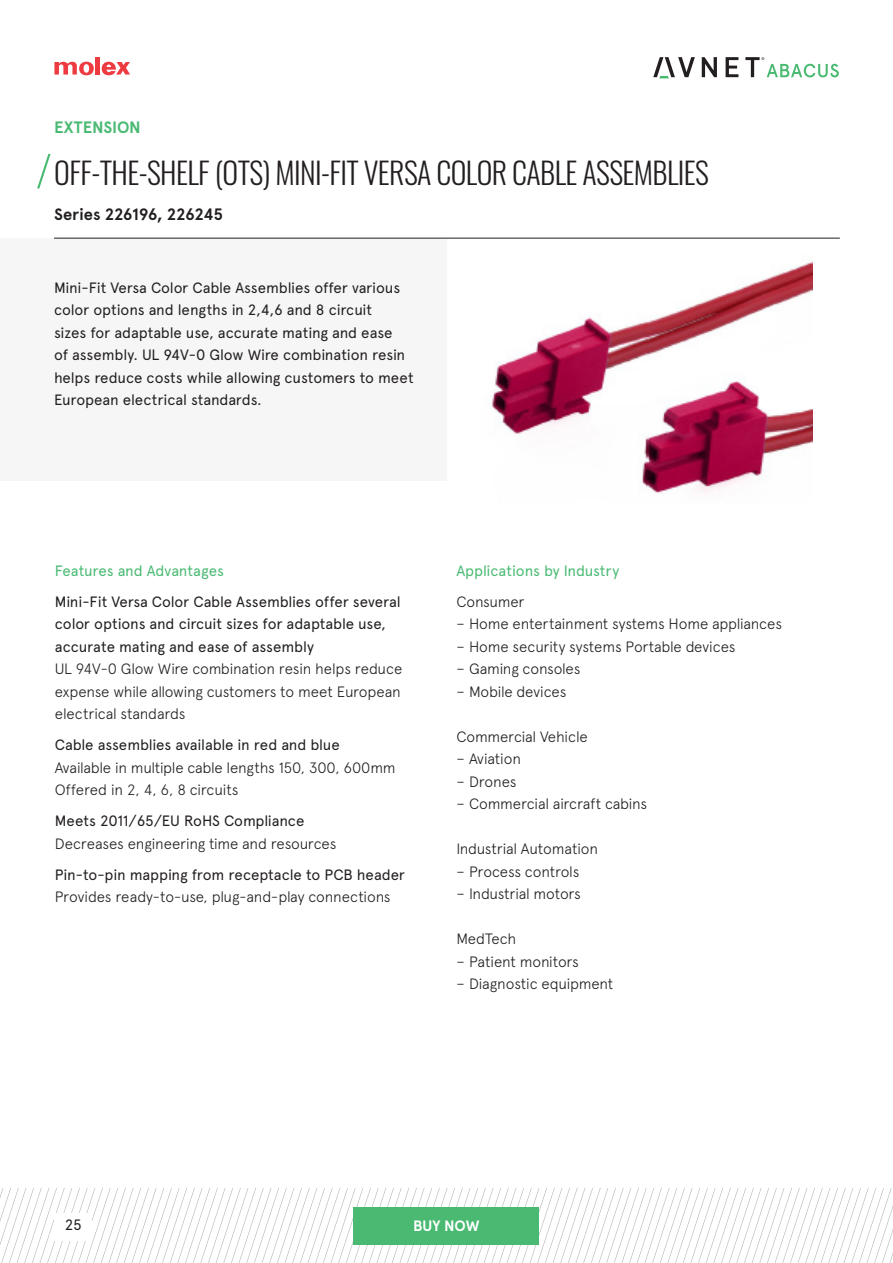
<style>
.page{position:relative;width:893px;height:1263px;background:#fff}
.page>*{position:absolute;margin:0;border:0;box-sizing:border-box;transform-origin:0 0}
.t1{font:300 30px "Oswald";letter-spacing:-.02em;color:#231f20}
.Body_Main_Text{font:700 16.5px "Apercu Avnet";letter-spacing:-.01em;color:#231f20}
.Body_Main_Text-2{font:700 16.5px "Apercu Avnet";letter-spacing:-.01em;color:#4aba73}
.Body_Main_Text-3{font:300 15px/22.5px "Apercu Avnet";letter-spacing:-.015em;color:#231f20}
.Body_Main_Text-4{font:15px/22.5px "Apercu Avnet";letter-spacing:-.01em;color:#231f20}
.Body_Main_Text-5{font:15px "Apercu Avnet";letter-spacing:-.005em;color:#4aba73}
.Body_Main_Text-6{font:700 15px "Apercu Avnet";letter-spacing:-.005em;color:#fff}
.s1{font-weight:300}
.s2{font-weight:400}
</style>
<div class="page">
<div style="left:95px;top:57px;width:5px;height:18px;background:#ee3a41"></div>
<svg style="left:54px;top:61px;width:40px;height:14px"></svg>
<svg style="left:102px;top:62px;width:28px;height:13px"></svg>
<svg style="left:726px;top:57px;width:12px;height:20px"></svg>
<svg style="left:653px;top:57px;width:42px;height:21px"></svg>
<svg style="left:702px;top:57px;width:15px;height:20px"></svg>
<svg style="left:745px;top:57px;width:94px;height:20px"></svg>
<svg style="left:0;top:1188px;width:893px;height:75px"></svg>
<div style="left:54px;top:1213px;width:38px;height:27px;background:#fff"></div>
<svg style="left:37px;top:154px;width:14px;height:34px"></svg>
<div style="left:0;top:238px;width:447px;height:242px;background:#f6f6f7"></div>
<hr style="left:54px;top:238px;width:786px;height:1px;background:#231f20">
<img style="left:492px;top:261px;width:321px;height:233px">
<div style="left:354px;top:1207px;width:185px;height:38px;background:#4aba73"></div>
<p class="Body_Main_Text-2" style="left:54px;top:115px;width:88px">EXTENSION</p>
<p class="t1" style="left:54px;top:146px;width:656px">OFF-THE-SHELF (OTS) MINI-FIT VERSA COLOR CABLE ASSEMBLIES</p>
<p class="Body_Main_Text" style="left:54px;top:201px;width:171px">Series 226196, 226245</p>
<p class="Body_Main_Text-4" style="left:54px;top:275px;width:361px">Mini-Fit Versa Color Cable Assemblies offer various color options and lengths in 2,4,6 and 8 circuit<br>sizes for adaptable use, accurate mating and ease<br>of assembly. UL 94V-0 Glow Wire combination resin helps reduce costs while allowing customers to meet European electrical standards.</p>
<p class="Body_Main_Text-5" style="left:55px;top:559px;width:171px">Features and Advantages</p>
<p class="Body_Main_Text-4" style="left:55px;top:589px;width:349px">Mini-Fit Versa Color Cable Assemblies offer several color options and circuit sizes for adaptable use, accurate mating and ease of assembly<br><span class="s1">UL 94V-0 Glow Wire combination resin helps reduce expense while allowing customers to meet European electrical standards</span></p>
<p class="Body_Main_Text-3" style="left:55px;top:732px;width:342px"><span class="s2">Cable assemblies available in red and blue<br></span>Available in multiple cable lengths 150, 300, 600mm<br>Offered in 2, 4, 6, 8 circuits</p>
<p class="Body_Main_Text-3" style="left:55px;top:808px;width:283px"><span class="s2">Meets 2011/65/EU RoHS Compliance<br></span>Decreases engineering time and resources</p>
<p class="Body_Main_Text-3" style="left:55px;top:862px;width:352px"><span class="s2">Pin-to-pin mapping from receptacle to PCB header<br></span>Provides ready-to-use, plug-and-play connections</p>
<p class="Body_Main_Text-5" style="left:456px;top:559px;width:164px">Applications by Industry</p>
<p class="Body_Main_Text-3" style="left:456px;top:589px;width:70px">Consumer</p>
<p class="Body_Main_Text-3" style="left:456px;top:611px;width:327px">– Home entertainment systems Home appliances</p>
<p class="Body_Main_Text-3" style="left:456px;top:634px;width:281px">– Home security systems Portable devices</p>
<p class="Body_Main_Text-3" style="left:456px;top:656px;width:126px">– Gaming consoles</p>
<p class="Body_Main_Text-3" style="left:456px;top:679px;width:112px">– Mobile devices</p>
<p class="Body_Main_Text-3" style="left:456px;top:724px;width:133px">Commercial Vehicle</p>
<p class="Body_Main_Text-3" style="left:456px;top:746px;width:66px">– Aviation</p>
<p class="Body_Main_Text-3" style="left:456px;top:769px;width:62px">– Drones</p>
<p class="Body_Main_Text-3" style="left:456px;top:791px;width:192px">– Commercial aircraft cabins</p>
<p class="Body_Main_Text-3" style="left:456px;top:836px;width:143px">Industrial Automation</p>
<p class="Body_Main_Text-3" style="left:456px;top:859px;width:125px">– Process controls</p>
<p class="Body_Main_Text-3" style="left:456px;top:881px;width:126px">– Industrial motors</p>
<p class="Body_Main_Text-3" style="left:456px;top:926px;width:61px">MedTech</p>
<p class="Body_Main_Text-3" style="left:456px;top:949px;width:124px">– Patient monitors</p>
<p class="Body_Main_Text-3" style="left:456px;top:971px;width:159px">– Diagnostic equipment</p>
<p class="Body_Main_Text-4" style="left:65px;top:1212px;width:19px">25</p>
<p class="Body_Main_Text-6" style="left:413px;top:1215px;width:68px">BUY NOW</p>
</div>
